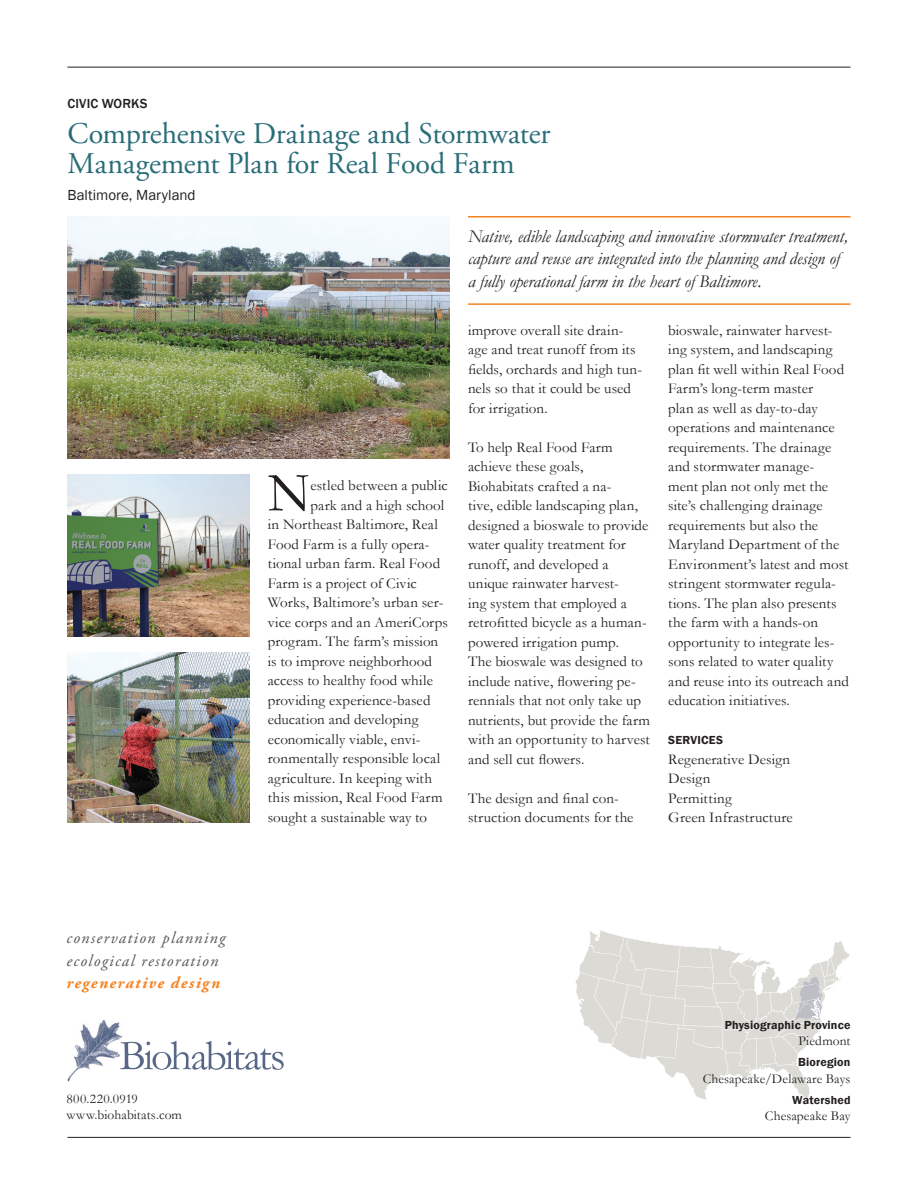
<style>
.page{position:relative;width:918px;height:1188px;background:#fff}
.page>*{position:absolute;margin:0;border:0;box-sizing:border-box;transform-origin:0 0}
.t1{font:55.5px "Garamond";color:#231f20}
.t2{font:30px/30px "Adobe Garamond Pro";letter-spacing:-.005em;color:#296d78}
.t3{font:italic 18px/22.5px "Garamond";letter-spacing:-.005em;color:#231f20}
.t4{font:italic 16.5px/22.5px "Adobe Garamond Pro";letter-spacing:.08em;color:#57585a}
.t5{font:italic 700 16.5px "Adobe Garamond Pro";letter-spacing:.09em;color:#f58220}
.t6{font:15px/19.5px "Garamond";letter-spacing:.01em;color:#231f20}
.t7{font:15px "Franklin Gothic";color:#231f20}
.t8{font:13.5px/16.2px "Garamond";letter-spacing:.01em;color:#231f20}
.t9{font:500 13.5px "Franklin Gothic";letter-spacing:.015em;color:#231f20}
.t10{font:600 12px "Franklin Gothic";letter-spacing:.015em;color:#231f20}
</style>
<div class="page">
<img style="left:68px;top:1020px;width:55px;height:61px">
<svg style="left:120px;top:1041px;width:164px;height:29px"></svg>
<svg style="left:575px;top:946px;width:275px;height:154px"></svg>
<svg style="left:579px;top:930px;width:264px;height:147px"></svg>
<img style="left:797px;top:1001px;width:14px;height:8px">
<hr style="left:68px;top:1137px;width:782px;height:1px;background:#231f20">
<hr style="left:468px;top:303px;width:382px;height:2px;background:#f58220">
<hr style="left:468px;top:216px;width:382px;height:2px;background:#f58220">
<img style="left:68px;top:216px;width:382px;height:243px">
<img style="left:68px;top:475px;width:182px;height:162px">
<img style="left:68px;top:653px;width:182px;height:169px">
<hr style="left:68px;top:67px;width:782px;height:1px;background:#231f20">
<p class="t9" style="left:68px;top:96px;width:81px">CIVIC WORKS</p>
<h2 class="t2" style="left:68px;top:120px;width:484px">Comprehensive Drainage and Stormwater<br>Management Plan for Real Food Farm</h2>
<p class="t7" style="left:68px;top:186px;width:130px">Baltimore, Maryland</p>
<h1 class="t1" style="left:268px;top:455px;width:44px">N</h1>
<p class="t6" style="left:311px;top:476px;width:139px">estled between a public</p>
<p class="t6" style="left:311px;top:495px;width:135px">park and a high school</p>
<p class="t6" style="left:268px;top:515px;width:172px">in Northeast Baltimore, Real</p>
<p class="t6" style="left:268px;top:534px;width:163px">Food Farm is a fully opera-</p>
<p class="t6" style="left:268px;top:554px;width:174px">tional urban farm. Real Food</p>
<p class="t6" style="left:268px;top:573px;width:151px">Farm is a project of Civic</p>
<p class="t6" style="left:268px;top:593px;width:177px">Works, Baltimore’s urban ser-</p>
<p class="t6" style="left:268px;top:612px;width:182px">vice corps and an AmeriCorps</p>
<p class="t6" style="left:268px;top:632px;width:172px">program. The farm’s mission</p>
<p class="t6" style="left:268px;top:651px;width:166px">is to improve neighborhood</p>
<p class="t6" style="left:268px;top:671px;width:167px">access to healthy food while</p>
<p class="t6" style="left:268px;top:690px;width:164px">providing experience-based</p>
<p class="t6" style="left:268px;top:710px;width:152px">education and developing</p>
<p class="t6" style="left:268px;top:729px;width:154px">economically viable, envi-</p>
<p class="t6" style="left:268px;top:749px;width:174px">ronmentally responsible local</p>
<p class="t6" style="left:268px;top:768px;width:166px">agriculture. In keeping with</p>
<p class="t6" style="left:268px;top:788px;width:176px">this mission, Real Food Farm</p>
<p class="t6" style="left:268px;top:807px;width:161px">sought a sustainable way to</p>
<p class="t3" style="left:468px;top:224px;width:382px">Native, edible landscaping and innovative stormwater treatment, capture and reuse are integrated into the planning and design of a fully operational farm in the heart of Baltimore.</p>
<p class="t6" style="left:668px;top:320px;width:182px">bioswale, rainwater harvest&shy;ing system, and landscaping plan fit well within Real Food<br>Farm’s long-term master<br>plan as well as day-to-day operations and maintenance requirements. The drainage and stormwater manage-<br>ment plan not only met the site’s challenging drainage requirements but also the<br>Maryland Department of the<br>Environment’s latest and most stringent stormwater regula&shy;tions. The plan also presents the farm with a hands-on opportunity to integrate les&shy;sons related to water quality and reuse into its outreach and education initiatives.</p>
<p class="t10" style="left:668px;top:733px;width:55px">Services</p>
<p class="t6" style="left:668px;top:749px;width:126px">Regenerative Design<br>Design<br>Permitting<br>Green Infrastructure</p>
<p class="t6" style="left:468px;top:320px;width:176px">improve overall site drain&shy;age and treat runoff from its fields, orchards and high tun&shy;nels so that it could be used for irrigation.</p>
<p class="t6" style="left:468px;top:437px;width:184px">To help Real Food Farm achieve these goals,<br>Biohabitats crafted a na-<br>tive, edible landscaping plan, designed a bioswale to provide water quality treatment for runoff, and developed a unique rainwater harvest-<br>ing system that employed a retrofitted bicycle as a human&shy;powered irrigation pump.<br>The bioswale was designed to include native, flowering pe&shy;rennials that not only take up nutrients, but provide the farm with an opportunity to harvest and sell cut flowers.</p>
<p class="t6" style="left:468px;top:788px;width:167px">The design and final con&shy;struction documents for the</p>
<p class="t4" style="left:67px;top:927px;width:160px">conservation planning ecological restoration</p>
<p class="t5" style="left:67px;top:974px;width:155px">regenerative design</p>
<p class="t8" style="left:67px;top:1090px;width:117px">800.220.0919 www.biohabitats.com</p>
<p class="t10" style="left:725px;top:1018px;width:127px">Physiographic Province</p>
<p class="t8" style="left:798px;top:1033px;width:54px">Piedmont</p>
<p class="t10" style="left:798px;top:1055px;width:54px">Bioregion</p>
<p class="t8" style="left:703px;top:1070px;width:149px">Chesapeake/Delaware Bays</p>
<p class="t10" style="left:792px;top:1092px;width:60px">Watershed</p>
<p class="t8" style="left:765px;top:1107px;width:87px">Chesapeake Bay</p>
</div>
